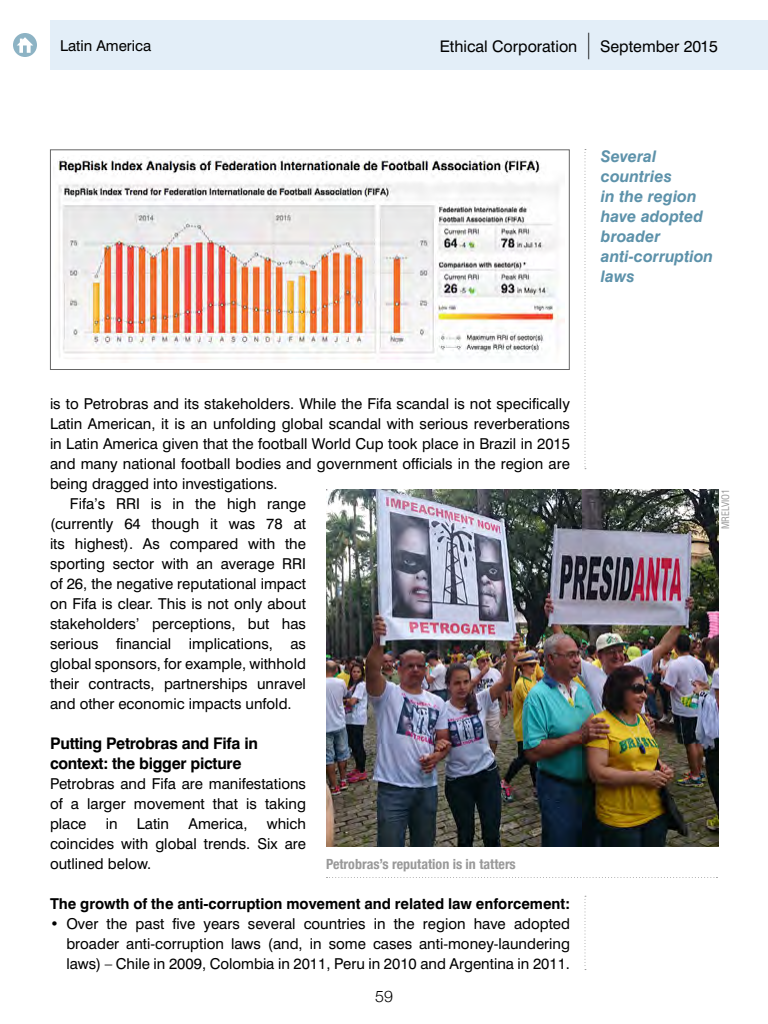
<style>
.page{position:relative;width:768px;height:1024px;background:#fff}
.page>*{position:absolute;margin:0;border:0;box-sizing:border-box;transform-origin:0 0}
.t1{font:italic 700 16px/20px "Swiss 721 BT";color:#5d92aa}
.t2{font:16px "Swiss 721 BT";color:#000}
.t3{font:700 16px/20px "Swiss 721 BT";letter-spacing:-.02em;color:#000}
.t4{font:300 16px "Helvetica Neue";color:#000}
.t5{font:15px/20px "Swiss 721 BT";color:#000;text-align:justify}
.t6{font:700 15px "Swiss 721 BT";color:#000}
.t7{font:700 condensed 14px "Helvetica Neue";color:#999}
.t8{font:condensed 10px "Swiss 721 BT";color:#999}
.s1{font-size:26.5px}
</style>
<div class="page">
<svg style="left:13px;top:33px;width:24px;height:24px"></svg>
<div style="left:50px;top:20px;width:718px;height:50px;background:#e3eef8"></div>
<svg style="left:584px;top:149px;width:2px;height:320px"></svg>
<svg style="left:584px;top:896px;width:2px;height:74px"></svg>
<img style="left:326px;top:489px;width:393px;height:357px">
<svg style="left:327px;top:877px;width:390px;height:1px"></svg>
<img style="left:57px;top:156px;width:508px;height:204px">
<div style="left:50px;top:149px;width:520px;height:221px;border:1px solid #666"></div>
<p class="t2" style="left:586px;top:37px;width:133px"><span class="s1">|</span> September 2015</p>
<p class="t2" style="left:474px;top:36px;width:206px">Ethical Corporation | August</p>
<p class="t2" style="left:709px;top:36px;width:10px">4</p>
<p class="t5" style="left:60px;top:35px;width:25px">???</p>
<p class="t2" style="left:440px;top:37px;width:139px">Ethical Corporation</p>
<p class="t5" style="left:60px;top:35px;width:93px">Latin America</p>
<p class="t1" style="left:601px;top:146px;width:114px">Several countries<br>in the region have adopted broader anti-corruption laws</p>
<p class="t5" style="left:50px;top:394px;width:521px">is to Petrobras and its stakeholders. While the Fifa scandal is not specifically</p>
<p class="t5" style="left:50px;top:414px;width:522px">Latin American, it is an unfolding global scandal with serious reverberations</p>
<p class="t5" style="left:50px;top:434px;width:522px">in Latin America given that the football World Cup took place in Brazil in 2015</p>
<p class="t5" style="left:50px;top:454px;width:521px">and many national football bodies and government officials in the region are</p>
<p class="t5" style="left:50px;top:474px;width:229px">being dragged into investigations.</p>
<p class="t5" style="left:70px;top:494px;width:238px">Fifa’s RRI is in the high range</p>
<p class="t5" style="left:50px;top:514px;width:258px">(currently 64 though it was 78 at</p>
<p class="t5" style="left:50px;top:534px;width:258px">its highest). As compared with the</p>
<p class="t5" style="left:50px;top:554px;width:258px">sporting sector with an average RRI</p>
<p class="t5" style="left:50px;top:574px;width:258px">of 26, the negative reputational impact</p>
<p class="t5" style="left:50px;top:593px;width:258px">on Fifa is clear. This is not only about</p>
<p class="t5" style="left:50px;top:613px;width:258px">stakeholders’ perceptions, but has</p>
<p class="t5" style="left:50px;top:633px;width:258px">serious financial implications, as</p>
<p class="t5" style="left:50px;top:653px;width:258px">global sponsors, for example, withhold</p>
<p class="t5" style="left:50px;top:673px;width:258px">their contracts, partnerships unravel</p>
<p class="t5" style="left:50px;top:693px;width:243px">and other economic impacts unfold.</p>
<p class="t3" style="left:50px;top:733px;width:209px">Putting Petrobras and Fifa in context: the bigger picture</p>
<p class="t5" style="left:50px;top:774px;width:258px">Petrobras and Fifa are manifestations of a larger movement that is taking place</p>
<p class="t5" style="left:50px;top:814px;width:258px;text-indent:217px">which coincides with global trends. Six are outlined below.</p>
<p class="t6" style="left:50px;top:894px;width:521px">The growth of the anti-corruption movement and related law enforcement:</p>
<p class="t5" style="left:66px;top:914px;width:505px;text-indent:-16px">• Over the past five years several countries in the region have adopted broader anti-corruption laws (and, in some cases anti-money-laundering laws) – Chile in 2009, Colombia in 2011, Peru in 2010 and Argentina in 2011.</p>
<p class="t5" style="left:106px;top:814px;width:13px">in</p>
<p class="t5" style="left:137px;top:814px;width:34px">Latin</p>
<p class="t5" style="left:188px;top:814px;width:61px">America,</p>
<p class="t7" style="left:326px;top:852px;width:191px">Petrobras’s reputation is in tatters</p>
<p class="t4" style="left:375px;top:984px;width:19px">59</p>
<p class="t8" style="left:719px;top:529px;width:42px;rotate:-90deg">MRELVIO1</p>
</div>
